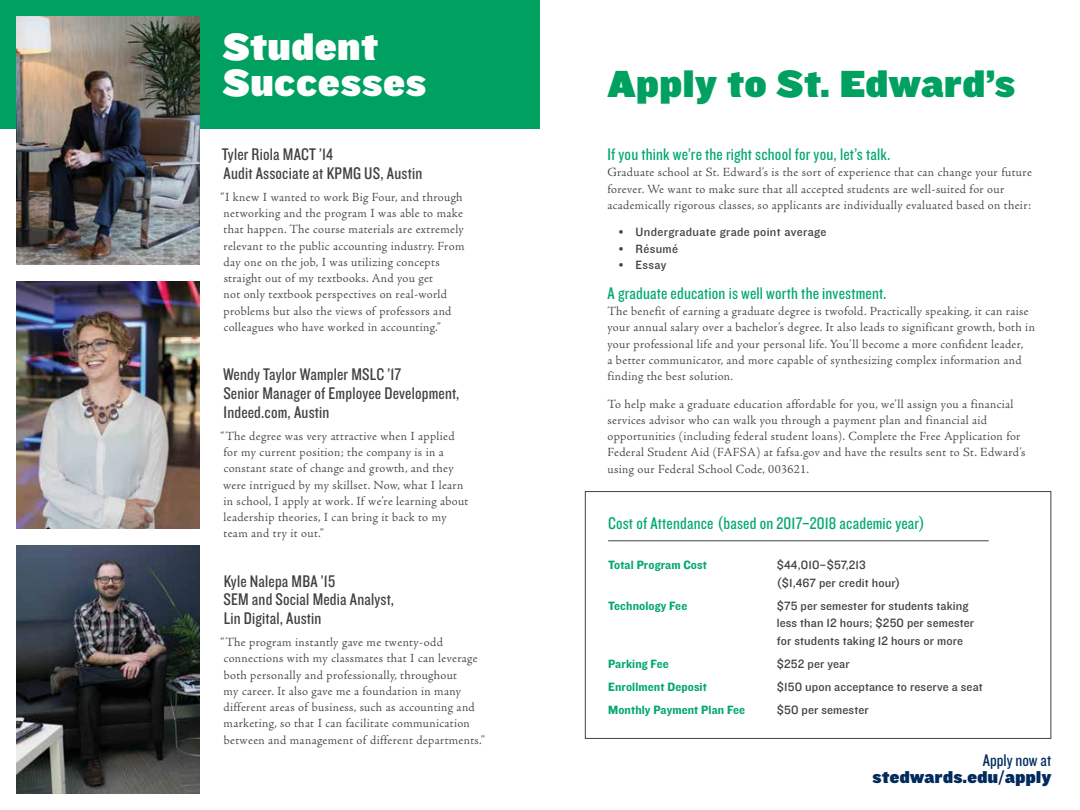
<style>
.page{position:relative;width:1080px;height:810px;background:#fff}
.page>*{position:absolute;margin:0;border:0;box-sizing:border-box;transform-origin:0 0}
.t1{font:39.25px "Knockout HTF92 Ultmt Cruiserwt";letter-spacing:.03em;color:#00a160}
.t2{font:39.25px/36.2px "Knockout HTF92 Ultmt Cruiserwt";letter-spacing:.03em;color:#fff}
.t3{font:17.5px/18.8px "Knockout HTF29 Junior Liteweight";letter-spacing:.01em;color:#414042}
.t4{font:17.5px "Knockout HTF29 Junior Liteweight";letter-spacing:.01em;color:#03a86e}
.t5{font:17.5px "Knockout HTF92 Ultmt Cruiserwt";letter-spacing:.03em;color:#002b5c}
.t6{font:17.5px "Knockout HTF29 Junior Liteweight";color:#002b5c}
.t7{font:300 12.5px/16.2px "Adobe Jenson Pro";letter-spacing:.025em;color:#414042}
.t8{font:12.5px/17.5px "Knockout HTF31 Junior Middlewt";letter-spacing:.01em;color:#414042}
.t9{font:12.5px "Knockout HTF51 Middleweight";letter-spacing:.01em;color:#03a86e}
.t10{font:12.5px "Knockout HTF31 Junior Middlewt";letter-spacing:.03em;color:#414042}
</style>
<div class="page">
<div style="left:0;top:0;width:540px;height:129px;background:#00a160"></div>
<img style="left:17px;top:546px;width:183px;height:247px">
<img style="left:17px;top:17px;width:183px;height:247px">
<img style="left:17px;top:281px;width:183px;height:248px">
<hr style="left:608px;top:540px;width:381px;height:1px;background:#414042">
<div style="left:585px;top:491px;width:466px;height:248px;border:1px solid #414042"></div>
<h1 class="t2" style="left:223px;top:30px;width:204px">Student<br>Successes</h1>
<h2 class="t3" style="left:222px;top:145px;width:202px">Tyler Riola MACT ’14<br>Audit Associate at KPMG US, Austin</h2>
<p class="t7" style="left:220px;top:189px;width:246px">“I knew I wanted to work Big Four, and through networking and the program I was able to make that happen. The course materials are extremely relevant to the public accounting industry. From day one on the job, I was utilizing concepts straight out of my textbooks. And you get<br>not only textbook perspectives on real-world problems but also the views of professors and colleagues who have worked in accounting.”</p>
<h2 class="t3" style="left:223px;top:366px;width:238px">Wendy Taylor Wampler MSLC ’17<br>Senior Manager of Employee Development,<br>Indeed.com, Austin</h2>
<p class="t7" style="left:220px;top:428px;width:250px">“The degree was very attractive when I applied for my current position; the company is in a constant state of change and growth, and they were intrigued by my skillset. Now, what I learn in school, I apply at work. If we’re learning about leadership theories, I can bring it back to my team and try it out.”</p>
<h2 class="t3" style="left:223px;top:572px;width:172px">Kyle Nalepa MBA ’15<br>SEM and Social Media Analyst,<br>Lin Digital, Austin</h2>
<p class="t7" style="left:220px;top:634px;width:266px">“The program instantly gave me twenty-odd connections with my classmates that I can leverage both personally and professionally, throughout<br>my career. It also gave me a foundation in many different areas of business, such as accounting and marketing, so that I can facilitate communication between and management of different departments.”</p>
<h1 class="t1" style="left:608px;top:62px;width:408px">Apply to St. Edward’s</h1>
<h2 class="t4" style="left:608px;top:145px;width:285px">If you think we’re the right school for you, let’s talk.</h2>
<p class="t7" style="left:608px;top:165px;width:426px">Graduate school at St. Edward’s is the sort of experience that can change your future forever. We want to make sure that all accepted students are well-suited for our academically rigorous classes, so applicants are individually evaluated based on their:</p>
<p class="t10" style="left:619px;top:226px;width:209px">• Undergraduate grade point average</p>
<p class="t8" style="left:619px;top:240px;width:61px">• Résumé</p>
<p class="t8" style="left:619px;top:256px;width:49px">• Essay</p>
<h2 class="t4" style="left:608px;top:284px;width:280px">A graduate education is well worth the investment.</h2>
<p class="t7" style="left:608px;top:303px;width:429px">The benefit of earning a graduate degree is twofold. Practically speaking, it can raise your annual salary over a bachelor’s degree. It also leads to significant growth, both in your professional life and your personal life. You’ll become a more confident leader,<br>a better communicator, and more capable of synthesizing complex information and finding the best solution.</p>
<p class="t7" style="left:608px;top:396px;width:420px">To help make a graduate education affordable for you, we’ll assign you a financial services advisor who can walk you through a payment plan and financial aid opportunities (including federal student loans). Complete the Free Application for Federal Student Aid (FAFSA) at fafsa.gov and have the results sent to St. Edward’s using our Federal School Code, 003621.</p>
<h2 class="t4" style="left:608px;top:515px;width:318px">Cost of Attendance (based on 2017–2018 academic year)</h2>
<p class="t9" style="left:608px;top:558px;width:100px">Total Program Cost</p>
<p class="t8" style="left:777px;top:557px;width:125px">$44,010–$57,213 ($1,467 per credit hour)</p>
<p class="t9" style="left:608px;top:599px;width:81px">Technology Fee</p>
<p class="t8" style="left:777px;top:597px;width:199px">$75 per semester for students taking less than 12 hours; $250 per semester for students taking 12 hours or more</p>
<p class="t9" style="left:608px;top:657px;width:62px">Parking Fee</p>
<p class="t8" style="left:777px;top:655px;width:74px">$252 per year</p>
<p class="t9" style="left:608px;top:680px;width:100px">Enrollment Deposit</p>
<p class="t8" style="left:777px;top:679px;width:207px">$150 upon acceptance to reserve a seat</p>
<p class="t9" style="left:608px;top:703px;width:139px">Monthly Payment Plan Fee</p>
<p class="t8" style="left:777px;top:702px;width:93px">$50 per semester</p>
<h2 class="t6" style="left:983px;top:751px;width:70px">Apply now at</h2>
<h2 class="t5" style="left:873px;top:768px;width:180px">stedwards.edu/apply</h2>
</div>
